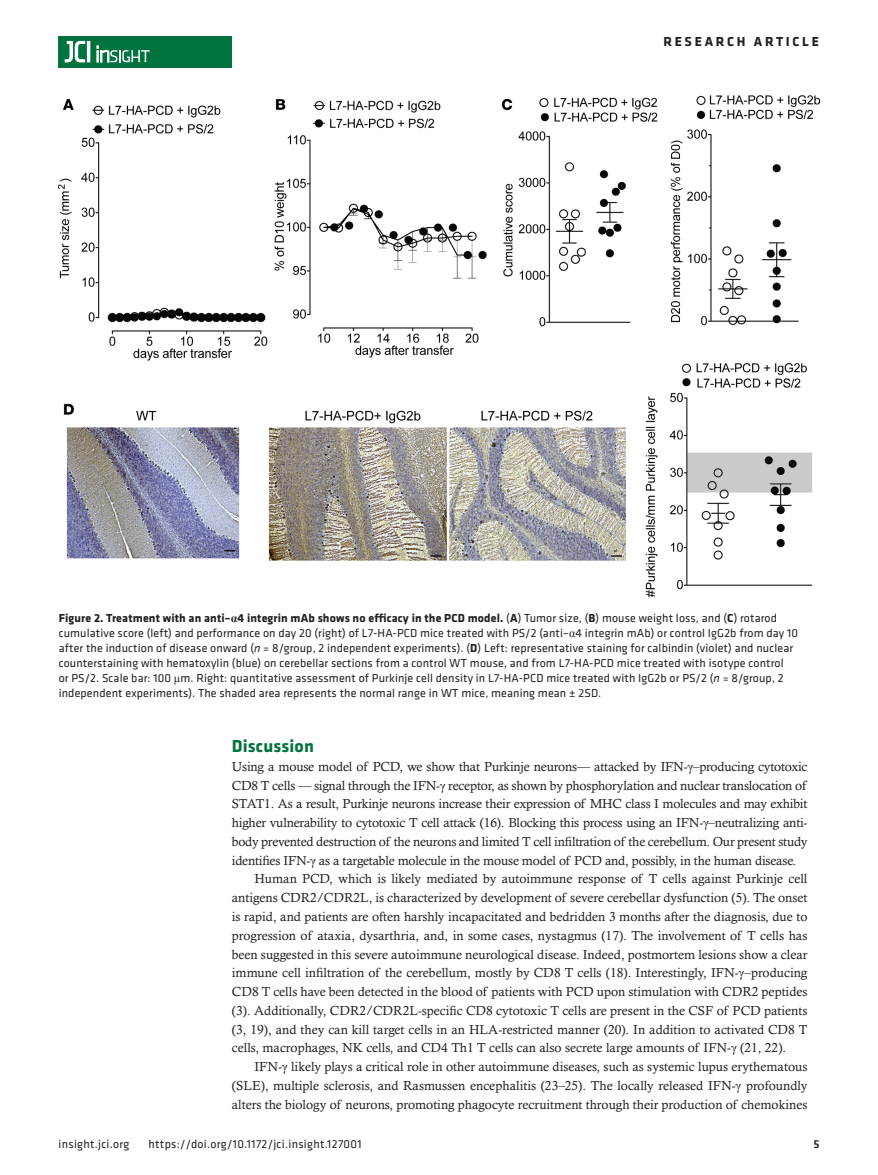
<style>
.page{position:relative;width:878px;height:1175px;background:#fff}
.page>*{position:absolute;margin:0;border:0;box-sizing:border-box;transform-origin:0 0}
.t1{font:700 18px "Klavika";letter-spacing:.01em;color:#00723e}
.t2{font:700 13.5px "Klavika Basic";letter-spacing:.2em;color:#231f20}
.t3{font:13.2px "Calisto MT Std";color:#231f20}
.t4{font:12px/15px "Klavika Basic";letter-spacing:.01em;color:#231f20}
.t5{font:500 12px "Klavika Basic";color:#231f20}
.s1{font-weight:700}
.s2{font-family:"Times New Roman";font-weight:700}
.s3{font-family:"Times New Roman"}
.s4{font-style:italic}
</style>
<div class="page">
<div style="left:59px;top:36px;width:173px;height:31px;background:#00723e"></div>
<hr style="left:87px;top:41px;width:3px;height:21px;background:#fff">
<svg style="left:64px;top:41px;width:21px;height:22px"></svg>
<svg style="left:97px;top:46px;width:53px;height:16px"></svg>
<img style="left:59px;top:96px;width:760px;height:500px">
<p class="t2" style="left:663px;top:32px;width:157px">RESEARCH ARTICLE</p>
<p class="t4" style="left:59px;top:610px;width:740px"><span class="s1">Figure 2. Treatment with an anti–</span><span class="s2">α</span><span class="s1">4 integrin mAb shows no efficacy in the PCD model.</span> (<span class="s1">A</span>) Tumor size, (<span class="s1">B</span>) mouse weight loss, and (<span class="s1">C</span>) rotarod cumulative score (left) and performance on day 20 (right) of L7-HA-PCD mice treated with PS/2 (anti–<span class="s3">α</span>4 integrin mAb) or control IgG2b from day 10 after the induction of disease onward (<span class="s4">n</span> = 8/group, 2 independent experiments). (<span class="s1">D</span>) Left: representative staining for calbindin (violet) and nuclear counterstaining with hematoxylin (blue) on cerebellar sections from a control WT mouse, and from L7-HA-PCD mice treated with isotype control<br>or PS/2. Scale bar: 100 <span class="s3">μ</span>m. Right: quantitative assessment of Purkinje cell density in L7-HA-PCD mice treated with IgG2b or PS/2 (<span class="s4">n</span> = 8/group, 2 independent experiments). The shaded area represents the normal range in WT mice, meaning mean ± 2SD.</p>
<h1 class="t1" style="left:232px;top:733px;width:84px">Discussion</h1>
<p class="t3" style="left:232px;top:758px;width:577px">Using a mouse model of PCD, we show that Purkinje neurons— attacked by IFN-<span class="s3">γ</span>–producing cytotoxic</p>
<p class="t3" style="left:232px;top:777px;width:575px">CD8 T cells — signal through the IFN-<span class="s3">γ</span> receptor, as shown by phosphorylation and nuclear translocation of</p>
<p class="t3" style="left:232px;top:796px;width:577px">STAT1. As a result, Purkinje neurons increase their expression of MHC class I molecules and may exhibit</p>
<p class="t3" style="left:232px;top:815px;width:577px">higher vulnerability to cytotoxic T cell attack (16). Blocking this process using an IFN-<span class="s3">γ</span>–neutralizing anti-</p>
<p class="t3" style="left:232px;top:833px;width:577px">body prevented destruction of the neurons and limited T cell infiltration of the cerebellum. Our present study</p>
<p class="t3" style="left:232px;top:852px;width:565px">identifies IFN-<span class="s3">γ</span> as a targetable molecule in the mouse model of PCD and, possibly, in the human disease.</p>
<p class="t3" style="left:254px;top:871px;width:554px">Human PCD, which is likely mediated by autoimmune response of T cells against Purkinje cell</p>
<p class="t3" style="left:232px;top:890px;width:577px">antigens CDR2/CDR2L, is characterized by development of severe cerebellar dysfunction (5). The onset</p>
<p class="t3" style="left:232px;top:909px;width:577px">is rapid, and patients are often harshly incapacitated and bedridden 3 months after the diagnosis, due to</p>
<p class="t3" style="left:232px;top:927px;width:577px">progression of ataxia, dysarthria, and, in some cases, nystagmus (17). The involvement of T cells has</p>
<p class="t3" style="left:232px;top:946px;width:577px">been suggested in this severe autoimmune neurological disease. Indeed, postmortem lesions show a clear</p>
<p class="t3" style="left:232px;top:965px;width:577px">immune cell infiltration of the cerebellum, mostly by CD8 T cells (18). Interestingly, IFN-<span class="s3">γ</span>–producing</p>
<p class="t3" style="left:232px;top:984px;width:577px">CD8 T cells have been detected in the blood of patients with PCD upon stimulation with CDR2 peptides</p>
<p class="t3" style="left:232px;top:1002px;width:577px">(3). Additionally, CDR2/CDR2L-specific CD8 cytotoxic T cells are present in the CSF of PCD patients</p>
<p class="t3" style="left:232px;top:1021px;width:577px">(3, 19), and they can kill target cells in an HLA-restricted manner (20). In addition to activated CD8 T</p>
<p class="t3" style="left:232px;top:1040px;width:556px">cells, macrophages, NK cells, and CD4 Th1 T cells can also secrete large amounts of IFN-<span class="s3">γ</span> (21, 22).</p>
<p class="t3" style="left:254px;top:1059px;width:554px">IFN-<span class="s3">γ</span> likely plays a critical role in other autoimmune diseases, such as systemic lupus erythematous</p>
<p class="t3" style="left:232px;top:1077px;width:577px">(SLE), multiple sclerosis, and Rasmussen encephalitis (23–25). The locally released IFN-<span class="s3">γ</span> profoundly</p>
<p class="t3" style="left:232px;top:1096px;width:577px">alters the biology of neurons, promoting phagocyte recruitment through their production of chemokines</p>
<p class="t4" style="left:58px;top:1135px;width:72px">insight.jci.org</p>
<p class="t4" style="left:148px;top:1135px;width:214px">https://doi.org/10.1172/jci.insight.127001</p>
<p class="t5" style="left:813px;top:1135px;width:8px">5</p>
</div>
